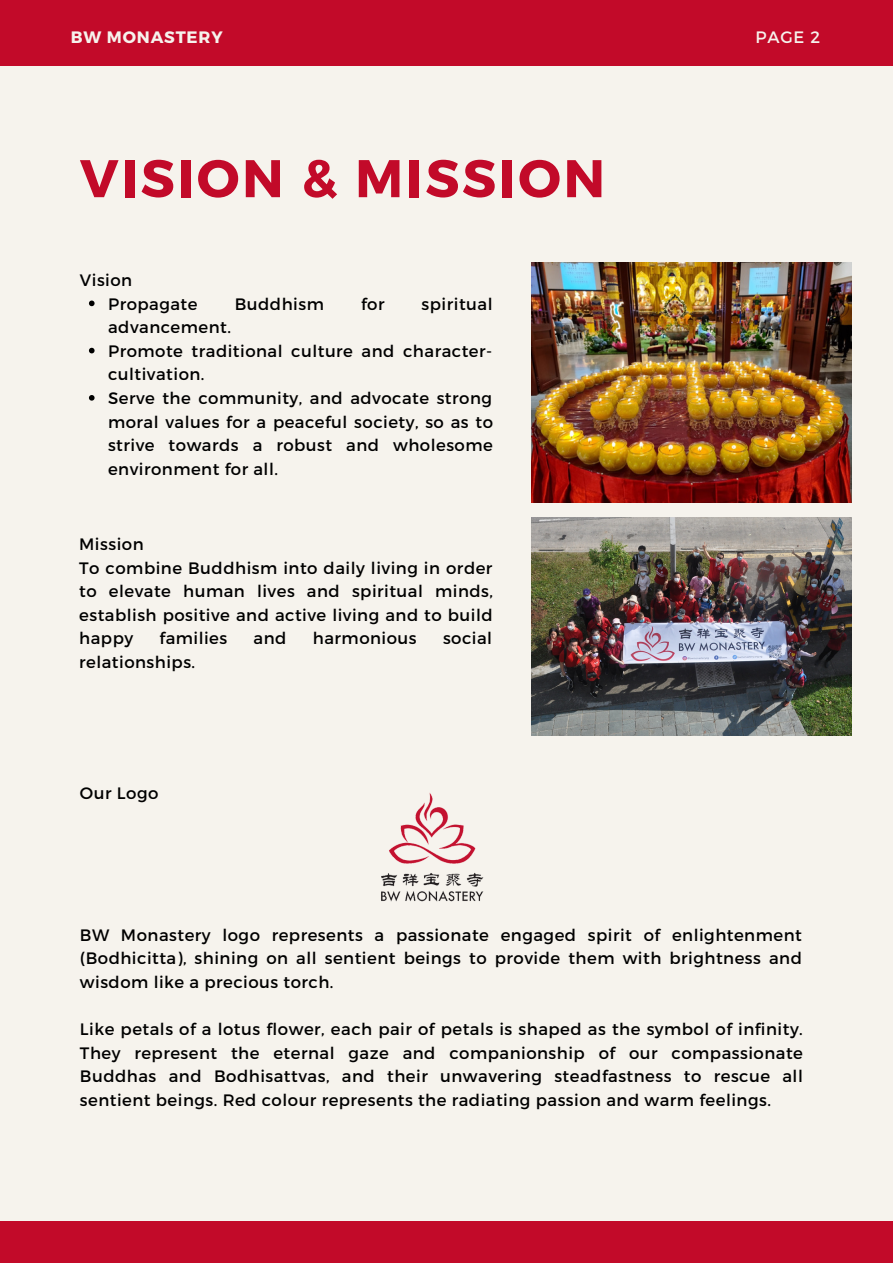
<style>
.page{position:relative;width:893px;height:1264px;background:#fff}
.page>*{position:absolute;margin:0;border:0;box-sizing:border-box;transform-origin:0 0}
.t1{font:700 52.95px "Montserrat";letter-spacing:.05em;color:#c20a29}
.t2{font:16.5px/23.5px "Montserrat";letter-spacing:.03em;color:#000;text-align:justify}
.t3{font:700 16.5px "Montserrat";letter-spacing:.05em;color:#f6f3ed}
.t4{font:16.5px "Montserrat";color:#f6f3ed}
</style>
<div class="page">
<div style="left:0;top:0;width:892px;height:1262px;background:#f6f3ed"></div>
<div style="left:0;top:0;width:892px;height:66px;background:#c20a29"></div>
<img style="left:381px;top:793px;width:103px;height:109px">
<img style="left:531px;top:262px;width:320px;height:240px">
<img style="left:531px;top:517px;width:320px;height:218px">
<svg style="left:89px;top:300px;width:6px;height:6px"></svg>
<svg style="left:89px;top:348px;width:6px;height:5px"></svg>
<svg style="left:89px;top:395px;width:6px;height:5px"></svg>
<div style="left:0;top:1221px;width:892px;height:41px;background:#c20a29"></div>
<p class="t3" style="left:71px;top:27px;width:153px">BW MONASTERY</p>
<p class="t4" style="left:755px;top:27px;width:66px">PAGE 2</p>
<h1 class="t1" style="left:80px;top:144px;width:526px">VISION &amp; MISSION</h1>
<p class="t2" style="left:80px;top:267px;width:54px">Vision</p>
<p class="t2" style="left:108px;top:291px;width:91px">Propagate</p>
<p class="t2" style="left:235px;top:291px;width:91px">Buddhism</p>
<p class="t2" style="left:361px;top:291px;width:25px">for</p>
<p class="t2" style="left:421px;top:291px;width:72px">spiritual</p>
<p class="t2" style="left:108px;top:315px;width:386px;text-align:left">advancement.<br>Promote traditional culture and character&shy;cultivation.<br>Serve the community, and advocate strong moral values for a peaceful society, so as to strive towards a robust and wholesome environment for all.</p>
<p class="t2" style="left:79px;top:531px;width:415px;text-align:left">Mission<br>To combine Buddhism into daily living in order to elevate human lives and spiritual minds, establish positive and active living and to build happy</p>
<p class="t2" style="left:159px;top:626px;width:69px">families</p>
<p class="t2" style="left:253px;top:626px;width:34px">and</p>
<p class="t2" style="left:313px;top:626px;width:105px">harmonious</p>
<p class="t2" style="left:443px;top:626px;width:51px">social</p>
<p class="t2" style="left:79px;top:649px;width:117px">relationships.</p>
<p class="t2" style="left:80px;top:780px;width:80px">Our Logo</p>
<p class="t2" style="left:80px;top:922px;width:723px">BW Monastery logo represents a passionate engaged spirit of enlightenment (Bodhicitta), shining on all sentient beings to provide them with brightness and wisdom like a precious torch.</p>
<p class="t2" style="left:80px;top:1016px;width:724px">Like petals of a lotus flower, each pair of petals is shaped as the symbol of infinity.<br>They represent the eternal gaze and companionship of our compassionate Buddhas and Bodhisattvas, and their unwavering steadfastness to rescue all sentient beings. Red colour represents the radiating passion and warm feelings.</p>
</div>
